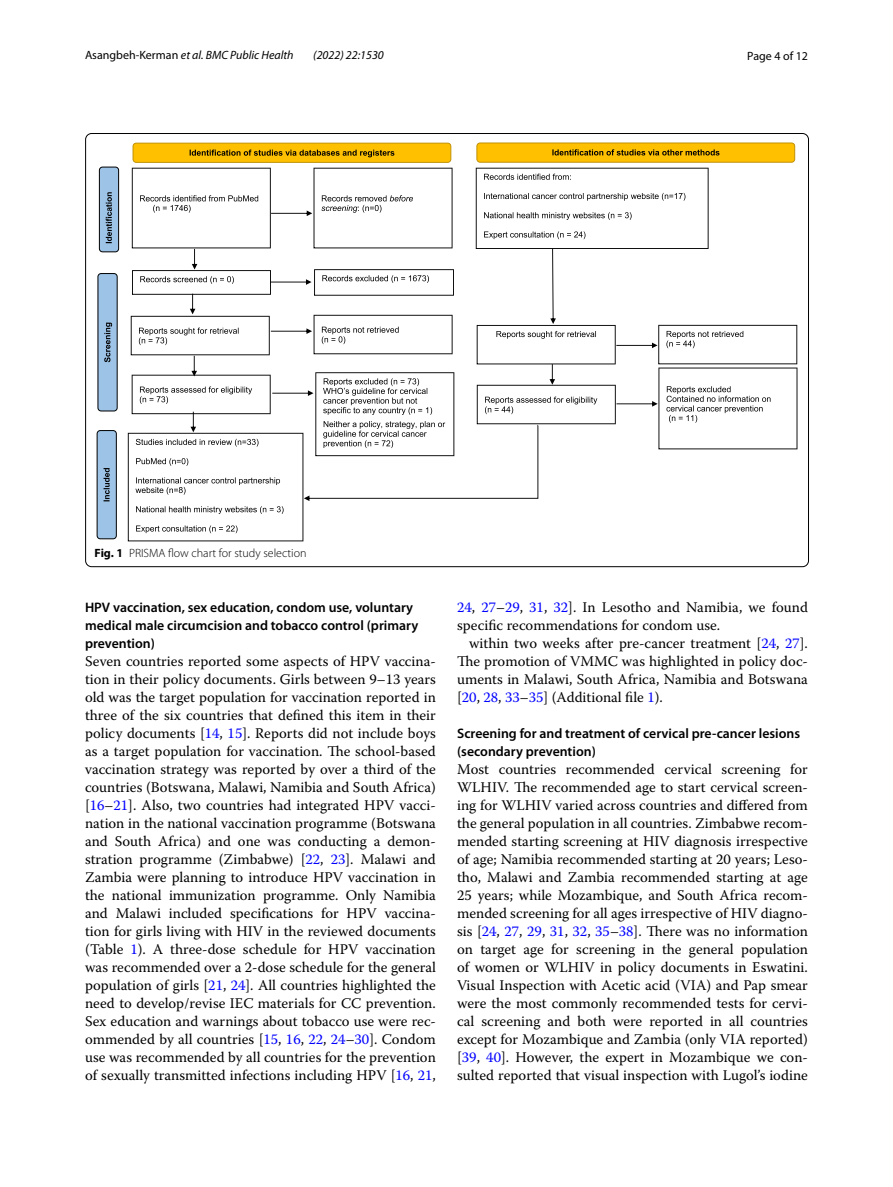
<style>
.page{position:relative;width:893px;height:1187px;background:#fff}
.page>*{position:absolute;margin:0;border:0;box-sizing:border-box;transform-origin:0 0}
.t1{font:14.7px/18px "Warnock Pro";color:#000;text-align:justify}
.t2{font:600 13.8px/18px "Myriad Pro";color:#000}
.t3{font:italic 12px "Myriad Pro";color:#000}
.t4{font:300 12px "Myriad Pro";color:#000}
.t5{font:12px "Myriad Pro";color:#000}
.s1{font-style:normal}
.s2{font-weight:700}
.s3{color:#00f}
</style>
<div class="page">
<div style="left:99px;top:167px;width:20px;height:85px;background:#9dc3e6;border-radius:3px"></div>
<div style="left:99px;top:167px;width:20px;height:85px;border:1px solid #000;border-radius:3px"></div>
<svg style="left:106px;top:192px;width:6px;height:51px"></svg>
<div style="left:98px;top:273px;width:19px;height:138px;background:#9dc3e6;border-radius:3px"></div>
<div style="left:97px;top:273px;width:21px;height:138px;border:1px solid #000;border-radius:3px"></div>
<svg style="left:104px;top:322px;width:8px;height:40px"></svg>
<div style="left:97px;top:430px;width:19px;height:108px;background:#9dc3e6;border-radius:3px"></div>
<div style="left:97px;top:430px;width:20px;height:109px;border:1px solid #000;border-radius:3px"></div>
<svg style="left:104px;top:468px;width:6px;height:33px"></svg>
<svg style="left:128px;top:142px;width:669px;height:399px"></svg>
<p class="t3" style="left:85px;top:48px;width:210px"><span class="s1">Asangbeh‑Kerman</span> et al. BMC Public Health</p>
<p class="t3" style="left:313px;top:48px;width:72px">(2022) 22:1530</p>
<p class="t5" style="left:747px;top:48px;width:62px">Page 4 of 12</p>
<p class="t4" style="left:95px;top:546px;width:213px"><span class="s2">Fig. 1</span> PRISMA flow chart for study selection</p>
<p class="t2" style="left:85px;top:597px;width:335px">HPV vaccination, sex education, condom use, voluntary medical male circumcision and tobacco control (primary prevention)</p>
<p class="t1" style="left:85px;top:651px;width:352px">Seven countries reported some aspects of HPV vaccina&shy;tion in their policy documents. Girls between 9–13 years old was the target population for vaccination reported in three of the six countries that defined this item in their policy documents [<span class="s3">14</span>, <span class="s3">15</span>]. Reports did not include boys as a target population for vaccination. The school-based vaccination strategy was reported by over a third of the countries (Botswana, Malawi, Namibia and South Africa) [<span class="s3">16</span>–<span class="s3">21</span>]. Also, two countries had integrated HPV vacci&shy;nation in the national vaccination programme (Botswana and South Africa) and one was conducting a demon&shy;stration programme (Zimbabwe) [<span class="s3">22</span>, <span class="s3">23</span>]. Malawi and Zambia were planning to introduce HPV vaccination in the national immunization programme. Only Namibia and Malawi included specifications for HPV vaccina&shy;tion for girls living with HIV in the reviewed documents (Table <span class="s3">1</span>). A three-dose schedule for HPV vaccination was recommended over a 2-dose schedule for the general population of girls [<span class="s3">21</span>, <span class="s3">24</span>]. All countries highlighted the need to develop/revise IEC materials for CC prevention.<br>Sex education and warnings about tobacco use were rec&shy;ommended by all countries [<span class="s3">15</span>, <span class="s3">16</span>, <span class="s3">22</span>, <span class="s3">24</span>–<span class="s3">30</span>]. Condom use was recommended by all countries for the prevention of sexually transmitted infections including HPV [<span class="s3">16</span>, <span class="s3">21</span>,</p>
<p class="t1" style="left:457px;top:598px;width:352px"><span class="s3">24</span>, <span class="s3">27</span>–<span class="s3">29</span>, <span class="s3">31</span>, <span class="s3">32</span>]. In Lesotho and Namibia, we found specific recommendations for condom use.</p>
<p class="t1" style="left:457px;top:634px;width:352px;text-indent:12px">within two weeks after pre-cancer treatment [<span class="s3">24</span>, <span class="s3">27</span>].<br>The promotion of VMMC was highlighted in policy doc&shy;uments in Malawi, South Africa, Namibia and Botswana [<span class="s3">20</span>, <span class="s3">28</span>, <span class="s3">33</span>–<span class="s3">35</span>] (Additional file <span class="s3">1</span>).</p>
<p class="t2" style="left:457px;top:724px;width:345px">Screening for and treatment of cervical pre‑cancer lesions (secondary prevention)</p>
<p class="t1" style="left:457px;top:760px;width:352px">Most countries recommended cervical screening for WLHIV. The recommended age to start cervical screen&shy;ing for WLHIV varied across countries and differed from the general population in all countries. Zimbabwe recom&shy;mended starting screening at HIV diagnosis irrespective of age; Namibia recommended starting at 20 years; Leso&shy;tho, Malawi and Zambia recommended starting at age 25 years; while Mozambique, and South Africa recom&shy;mended screening for all ages irrespective of HIV diagno&shy;sis [<span class="s3">24</span>, <span class="s3">27</span>, <span class="s3">29</span>, <span class="s3">31</span>, <span class="s3">32</span>, <span class="s3">35</span>–<span class="s3">38</span>]. There was no information on target age for screening in the general population of women or WLHIV in policy documents in Eswatini.<br>Visual Inspection with Acetic acid (VIA) and Pap smear were the most commonly recommended tests for cervi&shy;cal screening and both were reported in all countries except for Mozambique and Zambia (only VIA reported) [<span class="s3">39</span>, <span class="s3">40</span>]. However, the expert in Mozambique we con&shy;sulted reported that visual inspection with Lugol’s iodine</p>
</div>
